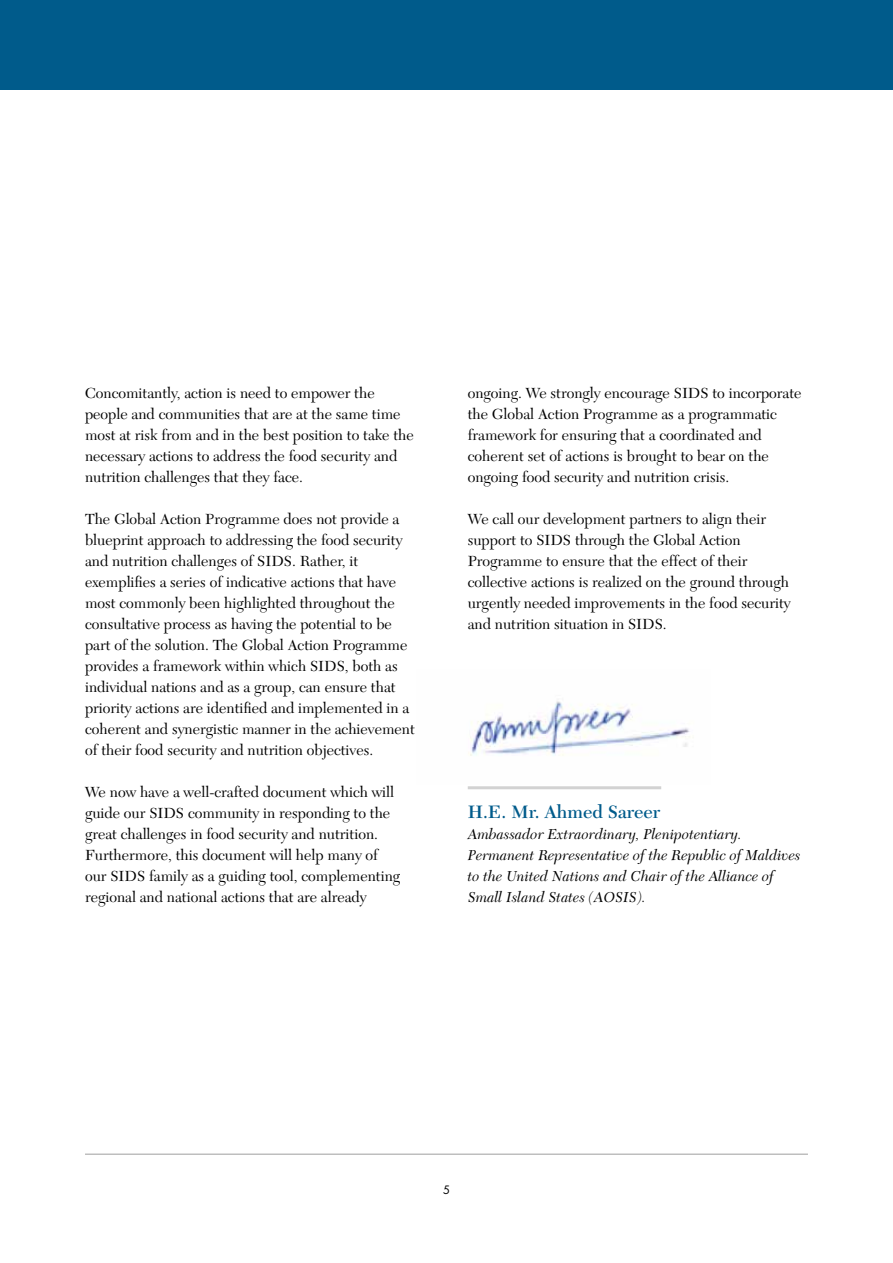
<style>
.page{position:relative;width:893px;height:1263px;background:#fff}
.page>*{position:absolute;margin:0;border:0;box-sizing:border-box;transform-origin:0 0}
.t1{font:600 18.75px "New Caledonia";color:#005b8b}
.t2{font:15.3px/21px "New Caledonia";color:#000}
.t3{font:italic 15px/21px "New Caledonia";color:#000}
.t4{font:11.25px "Futura Std";color:#000}
</style>
<div class="page">
<img style="left:468px;top:701px;width:222px;height:55px">
<hr style="left:85px;top:1154px;width:723px;height:1px;background:#bababa">
<hr style="left:468px;top:786px;width:193px;height:3px;background:#d2d2d2">
<div style="left:0;top:0;width:893px;height:89px;background:#005b8b"></div>
<p class="t2" style="left:85px;top:382px;width:330px">Concomitantly, action is need to empower the people and communities that are at the same time most at risk from and in the best position to take the necessary actions to address the food security and nutrition challenges that they face.</p>
<p class="t2" style="left:85px;top:508px;width:331px">The Global Action Programme does not provide a blueprint approach to addressing the food security and nutrition challenges of SIDS. Rather, it exemplifies a series of indicative actions that have most commonly been highlighted throughout the consultative process as having the potential to be part of the solution. The Global Action Programme provides a framework within which SIDS, both as individual nations and as a group, can ensure that priority actions are identified and implemented in a coherent and synergistic manner in the achievement of their food security and nutrition objectives.</p>
<p class="t2" style="left:85px;top:782px;width:317px">We now have a well-crafted document which will guide our SIDS community in responding to the great challenges in food security and nutrition.<br>Furthermore, this document will help many of our SIDS family as a guiding tool, complementing regional and national actions that are already</p>
<p class="t2" style="left:468px;top:383px;width:335px">ongoing. We strongly encourage SIDS to incorporate the Global Action Programme as a programmatic framework for ensuring that a coordinated and coherent set of actions is brought to bear on the ongoing food security and nutrition crisis.</p>
<p class="t2" style="left:468px;top:509px;width:324px">We call our development partners to align their support to SIDS through the Global Action Programme to ensure that the effect of their collective actions is realized on the ground through urgently needed improvements in the food security and nutrition situation in SIDS.</p>
<p class="t1" style="left:468px;top:800px;width:194px">H.E. Mr. Ahmed Sareer</p>
<p class="t3" style="left:468px;top:824px;width:335px">Ambassador Extraordinary, Plenipotentiary.<br>Permanent Representative of the Republic of Maldives to the United Nations and Chair of the Alliance of Small Island States (AOSIS).</p>
<p class="t4" style="left:443px;top:1183px;width:8px">5</p>
</div>
